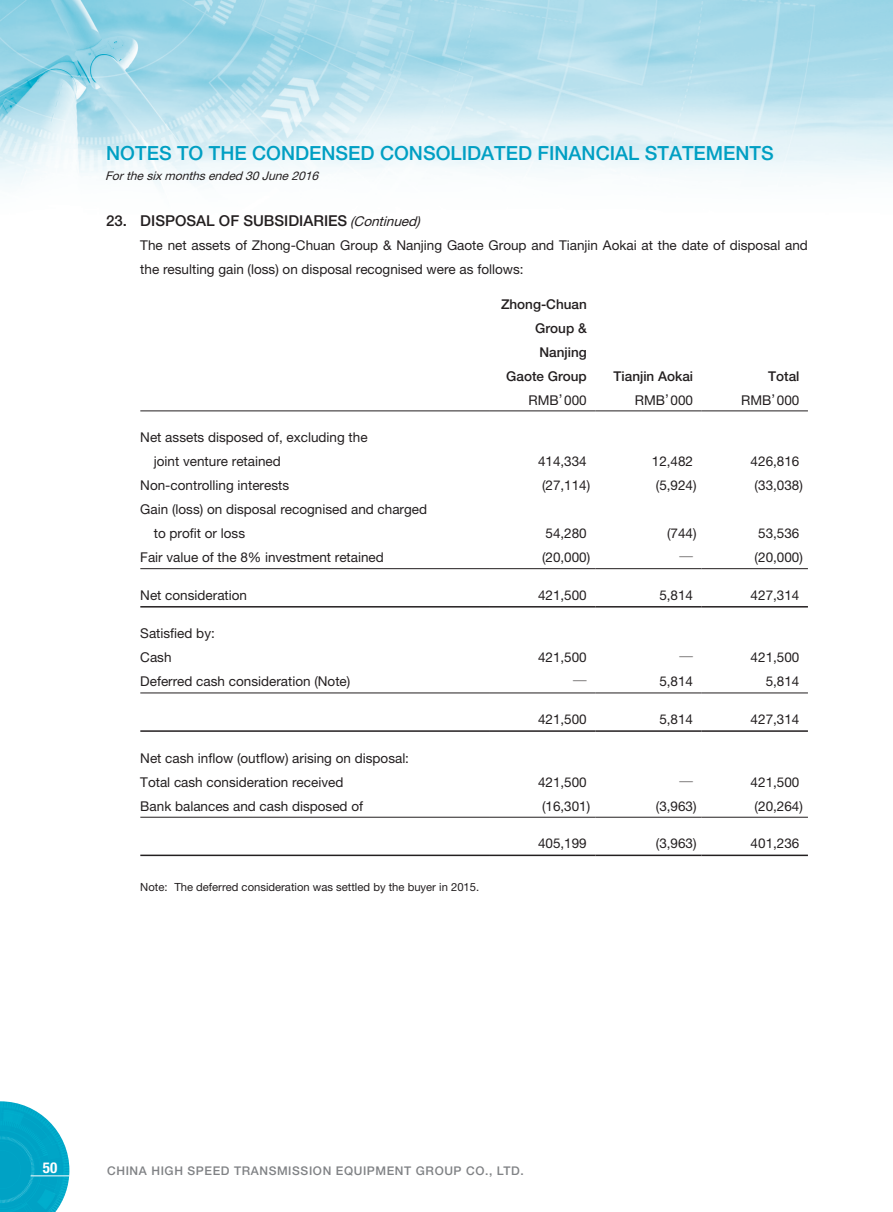
<style>
.page{position:relative;width:893px;height:1212px;background:#fff}
.page>*{position:absolute;margin:0;border:0;box-sizing:border-box;transform-origin:0 0}
.t1{font:500 19.5px "Helvetica Neue LT Std";color:#009fc3}
._3__標題{font:500 15px "Helvetica Neue LT Std";color:#231f20}
.t2{font:700 condensed 15px "Helvetica Neue LT Std";color:#fff}
._1__內文{font:13.5px/24px "Helvetica Neue LT Std";color:#231f20}
._1__內文-2{font:500 13.5px "Helvetica Neue LT Std";color:#231f20}
._1__內文-3{font:300 13.5px "M Hei HK";color:#231f20}
.t3{font:500 12px "Helvetica Neue LT Std";letter-spacing:.05em;color:#808285}
.t4{font:italic 12px "Helvetica Neue LT Std";color:#231f20}
._2__附註內文{font:11.25px "Helvetica Neue LT Std";color:#231f20}
.s1{font-weight:400;font-style:italic;font-size:13.5px}
</style>
<div class="page">
<img style="left:0;top:0;width:892px;height:1177px">
<img style="left:0;top:1101px;width:69px;height:111px">
<hr style="left:31px;top:1175px;width:38px;height:1px;background:#fff">
<hr style="left:140px;top:410px;width:349px;height:1px;background:#231f20">
<hr style="left:489px;top:410px;width:106px;height:1px;background:#231f20">
<hr style="left:595px;top:410px;width:107px;height:1px;background:#231f20">
<hr style="left:702px;top:410px;width:106px;height:1px;background:#231f20">
<hr style="left:140px;top:568px;width:349px;height:1px;background:#231f20">
<hr style="left:489px;top:568px;width:106px;height:1px;background:#231f20">
<hr style="left:595px;top:568px;width:107px;height:1px;background:#231f20">
<hr style="left:702px;top:568px;width:106px;height:1px;background:#231f20">
<hr style="left:140px;top:606px;width:349px;height:1px;background:#231f20">
<hr style="left:489px;top:606px;width:106px;height:1px;background:#231f20">
<hr style="left:595px;top:606px;width:107px;height:1px;background:#231f20">
<hr style="left:702px;top:606px;width:106px;height:1px;background:#231f20">
<hr style="left:140px;top:692px;width:349px;height:1px;background:#231f20">
<hr style="left:489px;top:692px;width:106px;height:1px;background:#231f20">
<hr style="left:595px;top:692px;width:107px;height:1px;background:#231f20">
<hr style="left:702px;top:692px;width:106px;height:1px;background:#231f20">
<hr style="left:140px;top:730px;width:349px;height:2px;background:#231f20">
<hr style="left:489px;top:730px;width:106px;height:2px;background:#231f20">
<hr style="left:595px;top:730px;width:107px;height:2px;background:#231f20">
<hr style="left:702px;top:730px;width:106px;height:2px;background:#231f20">
<hr style="left:140px;top:817px;width:349px;height:1px;background:#231f20">
<hr style="left:489px;top:817px;width:106px;height:1px;background:#231f20">
<hr style="left:595px;top:817px;width:107px;height:1px;background:#231f20">
<hr style="left:702px;top:817px;width:106px;height:1px;background:#231f20">
<hr style="left:140px;top:854px;width:349px;height:2px;background:#231f20">
<hr style="left:489px;top:854px;width:106px;height:2px;background:#231f20">
<hr style="left:595px;top:854px;width:107px;height:2px;background:#231f20">
<hr style="left:702px;top:854px;width:106px;height:2px;background:#231f20">
<h1 class="t1" style="left:106px;top:141px;width:669px">NOTES TO THE CONDENSED CONSOLIDATED FINANCIAL STATEMENTS</h1>
<p class="t4" style="left:105px;top:168px;width:218px">For the six months ended 30 June 2016</p>
<p class="_3__標題" style="left:106px;top:212px;width:316px">23. DISPOSAL OF SUBSIDIARIES <span class="s1">(Continued)</span></p>
<p class="_1__內文" style="left:140px;top:233px;width:669px">The net assets of Zhong-Chuan Group &amp; Nanjing Gaote Group and Tianjin Aokai at the date of disposal and the resulting gain (loss) on disposal recognised were as follows:</p>
<p class="_1__內文-2" style="left:501px;top:296px;width:87px">Zhong-Chuan</p>
<p class="_1__內文-2" style="left:535px;top:320px;width:53px">Group &amp;</p>
<p class="_1__內文-2" style="left:540px;top:344px;width:49px">Nanjing</p>
<p class="_1__內文-2" style="left:506px;top:368px;width:82px">Gaote Group</p>
<p class="_1__內文-2" style="left:614px;top:368px;width:81px">Tianjin Aokai</p>
<p class="_1__內文-2" style="left:768px;top:368px;width:33px">Total</p>
<p class="_1__內文" style="left:529px;top:388px;width:60px">RMB’000</p>
<p class="_1__內文" style="left:635px;top:388px;width:60px">RMB’000</p>
<p class="_1__內文" style="left:741px;top:388px;width:60px">RMB’000</p>
<p class="_1__內文" style="left:140px;top:425px;width:229px">Net assets disposed of, excluding the</p>
<p class="_1__內文" style="left:154px;top:449px;width:129px">joint venture retained</p>
<p class="_1__內文" style="left:538px;top:449px;width:50px">414,334</p>
<p class="_1__內文" style="left:652px;top:449px;width:43px">12,482</p>
<p class="_1__內文" style="left:751px;top:449px;width:50px">426,816</p>
<p class="_1__內文" style="left:140px;top:473px;width:150px">Non-controlling interests</p>
<p class="_1__內文" style="left:542px;top:473px;width:50px">(27,114)</p>
<p class="_1__內文" style="left:656px;top:473px;width:42px">(5,924)</p>
<p class="_1__內文" style="left:755px;top:473px;width:50px">(33,038)</p>
<p class="_1__內文" style="left:140px;top:497px;width:288px">Gain (loss) on disposal recognised and charged</p>
<p class="_1__內文" style="left:154px;top:521px;width:93px">to profit or loss</p>
<p class="_1__內文" style="left:545px;top:521px;width:43px">54,280</p>
<p class="_1__內文" style="left:667px;top:521px;width:31px">(744)</p>
<p class="_1__內文" style="left:758px;top:521px;width:43px">53,536</p>
<p class="_1__內文" style="left:140px;top:545px;width:245px">Fair value of the 8% investment retained</p>
<p class="_1__內文" style="left:542px;top:545px;width:50px">(20,000)</p>
<p class="_1__內文-3" style="left:680px;top:550px;width:15px">—</p>
<p class="_1__內文" style="left:755px;top:545px;width:50px">(20,000)</p>
<p class="_1__內文" style="left:140px;top:583px;width:108px">Net consideration</p>
<p class="_1__內文" style="left:538px;top:583px;width:50px">421,500</p>
<p class="_1__內文" style="left:659px;top:583px;width:35px">5,814</p>
<p class="_1__內文" style="left:751px;top:583px;width:50px">427,314</p>
<p class="_1__內文" style="left:140px;top:621px;width:76px">Satisfied by:</p>
<p class="_1__內文" style="left:140px;top:645px;width:33px">Cash</p>
<p class="_1__內文" style="left:538px;top:645px;width:50px">421,500</p>
<p class="_1__內文-3" style="left:680px;top:650px;width:15px">—</p>
<p class="_1__內文" style="left:751px;top:645px;width:50px">421,500</p>
<p class="_1__內文" style="left:140px;top:669px;width:212px">Deferred cash consideration (Note)</p>
<p class="_1__內文-3" style="left:573px;top:674px;width:15px">—</p>
<p class="_1__內文" style="left:659px;top:669px;width:35px">5,814</p>
<p class="_1__內文" style="left:766px;top:669px;width:35px">5,814</p>
<p class="_1__內文" style="left:538px;top:707px;width:50px">421,500</p>
<p class="_1__內文" style="left:659px;top:707px;width:35px">5,814</p>
<p class="_1__內文" style="left:751px;top:707px;width:50px">427,314</p>
<p class="_1__內文" style="left:140px;top:746px;width:270px">Net cash inflow (outflow) arising on disposal:</p>
<p class="_1__內文" style="left:140px;top:770px;width:205px">Total cash consideration received</p>
<p class="_1__內文" style="left:538px;top:770px;width:50px">421,500</p>
<p class="_1__內文-3" style="left:680px;top:775px;width:15px">—</p>
<p class="_1__內文" style="left:751px;top:770px;width:50px">421,500</p>
<p class="_1__內文" style="left:140px;top:794px;width:224px">Bank balances and cash disposed of</p>
<p class="_1__內文" style="left:542px;top:794px;width:50px">(16,301)</p>
<p class="_1__內文" style="left:656px;top:794px;width:42px">(3,963)</p>
<p class="_1__內文" style="left:755px;top:794px;width:50px">(20,264)</p>
<p class="_1__內文" style="left:538px;top:831px;width:50px">405,199</p>
<p class="_1__內文" style="left:656px;top:831px;width:42px">(3,963)</p>
<p class="_1__內文" style="left:751px;top:831px;width:50px">401,236</p>
<p class="_2__附註內文" style="left:140px;top:880px;width:340px">Note: The deferred consideration was settled by the buyer in 2015.</p>
<p class="t2" style="left:43px;top:1158px;width:16px">50</p>
<p class="t3" style="left:107px;top:1164px;width:418px">CHINA HIGH SPEED TRANSMISSION EQUIPMENT GROUP CO., LTD.</p>
</div>
